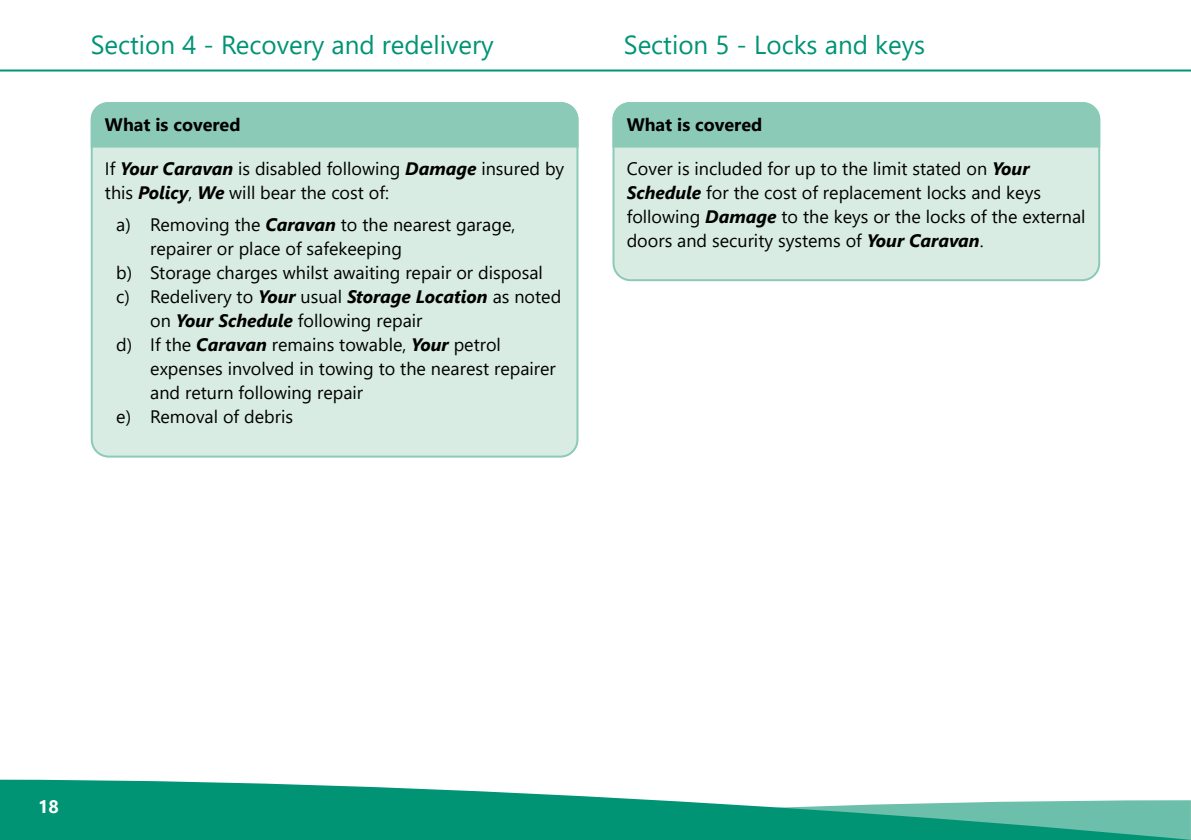
<style>
.page{position:relative;width:1191px;height:840px;background:#fff}
.page>*{position:absolute;margin:0;border:0;box-sizing:border-box;transform-origin:0 0}
.t1{font:26px "Segoe UI";color:#009475}
.t2{font:18px/24px "Segoe UI";color:#000}
.t3{font:700 18px "Segoe UI";color:#000}
.t4{font:700 18px "Segoe UI";color:#fff}
.s1{font-weight:700;font-style:italic}
</style>
<div class="page">
<div style="left:613px;top:103px;width:486px;height:177px;background:#d8ece4;border-radius:17px"></div>
<div style="left:612px;top:102px;width:488px;height:179px;border:2px solid #8ccab8;border-radius:17px"></div>
<div style="left:612px;top:102px;width:488px;height:45px;background:#8ccab8"></div>
<div style="left:92px;top:103px;width:485px;height:353px;background:#d8ece4;border-radius:17px"></div>
<div style="left:91px;top:102px;width:487px;height:45px;background:#8ccab8"></div>
<svg style="left:0;top:779px;width:453px;height:60px;background:#129b7f"></svg>
<hr style="left:0;top:69px;width:1191px;height:2px;background:#009475">
<svg style="left:453px;top:790px;width:738px;height:49px"></svg>
<h1 class="t1" style="left:91px;top:21px;width:404px">Section 4 - Recovery and redelivery</h1>
<h1 class="t1" style="left:624px;top:21px;width:303px">Section 5 - Locks and keys</h1>
<p class="t3" style="left:105px;top:108px;width:137px">What is covered</p>
<p class="t3" style="left:626px;top:108px;width:137px">What is covered</p>
<p class="t2" style="left:105px;top:155px;width:461px">If <span class="s1">Your Caravan</span> is disabled following <span class="s1">Damage</span> insured by this <span class="s1">Policy</span>, <span class="s1">We</span> will bear the cost of:</p>
<p class="t2" style="left:116px;top:210px;width:400px">a) Removing the <span class="s1">Caravan</span> to the nearest garage,</p>
<p class="t2" style="left:150px;top:234px;width:253px">repairer or place of safekeeping</p>
<p class="t2" style="left:116px;top:258px;width:428px">b) Storage charges whilst awaiting repair or disposal</p>
<p class="t2" style="left:116px;top:282px;width:446px">c) Redelivery to <span class="s1">Your</span> usual <span class="s1">Storage Location</span> as noted</p>
<p class="t2" style="left:150px;top:306px;width:274px">on <span class="s1">Your Schedule</span> following repair</p>
<p class="t2" style="left:116px;top:330px;width:386px">d) If the <span class="s1">Caravan</span> remains towable, <span class="s1">Your</span> petrol</p>
<p class="t2" style="left:150px;top:354px;width:407px">expenses involved in towing to the nearest repairer</p>
<p class="t2" style="left:150px;top:378px;width:214px">and return following repair</p>
<p class="t2" style="left:116px;top:402px;width:178px">e) Removal of debris</p>
<p class="t2" style="left:626px;top:154px;width:460px">Cover is included for up to the limit stated on <span class="s1">Your Schedule</span> for the cost of replacement locks and keys following <span class="s1">Damage</span> to the keys or the locks of the external doors and security systems of <span class="s1">Your Caravan</span>.</p>
<p class="t4" style="left:38px;top:789px;width:22px">18</p>
</div>
